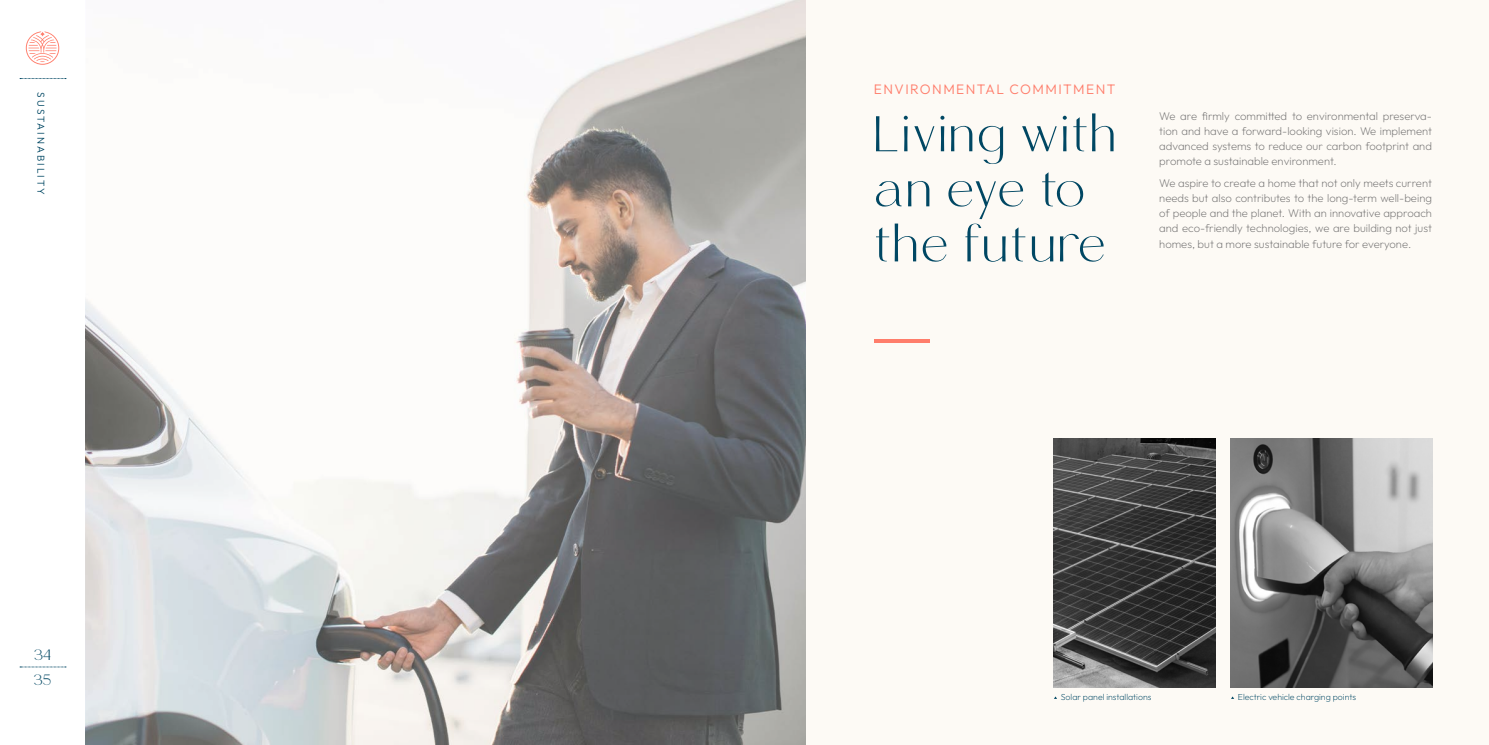
<style>
.page{position:relative;width:1489px;height:745px;background:#fff}
.page>*{position:absolute;margin:0;border:0;box-sizing:border-box;transform-origin:0 0}
.t1{font:200 50px/55px "BROLIMO";letter-spacing:.05em;color:#004763}
.t2{font:200 15px/25px "BROLIMO";color:#004763}
.t3{font:100 13.75px "Outfit";letter-spacing:.105em;color:#ff7d6b}
.t4{font:100 11.25px/15px "Outfit";color:#706f6f;text-align:justify}
.t5{font:100 10px "Outfit";letter-spacing:.205em;color:#004763}
.t6{font:100 8.75px "Outfit";color:#004763}
</style>
<div class="page">
<div style="left:0;top:0;width:1488px;height:744px;background:#fdfaf5"></div>
<div style="left:0;top:0;width:85px;height:744px;background:#fff"></div>
<svg style="left:26px;top:31px;width:33px;height:34px"></svg>
<svg style="left:20px;top:666px;width:46px;height:1px"></svg>
<svg style="left:20px;top:78px;width:46px;height:1px"></svg>
<img style="left:85px;top:0;width:721px;height:744px">
<svg style="left:874px;top:339px;width:55px;height:3px"></svg>
<img style="left:1053px;top:438px;width:162px;height:249px">
<img style="left:1230px;top:438px;width:201px;height:249px">
<p class="t5" style="left:47px;top:92px;width:103px;rotate:90deg">SUSTAINABILITY</p>
<h2 class="t2" style="left:34px;top:642px;width:19px">34<br>35</h2>
<p class="t3" style="left:874px;top:81px;width:243px">ENVIRONMENTAL COMMITMENT</p>
<h1 class="t1" style="left:874px;top:108px;width:243px">Living with an eye to the future</h1>
<p class="t4" style="left:1159px;top:109px;width:274px">We are firmly committed to environmental preserva&shy;tion and have a forward-looking vision. We implement advanced systems to reduce our carbon footprint and promote a sustainable environment.</p>
<p class="t4" style="left:1159px;top:176px;width:274px">We aspire to create a home that not only meets current needs but also contributes to the long-term well-being of people and the planet. With an innovative approach and eco-friendly technologies, we are building not just homes, but a more sustainable future for everyone.</p>
<p class="t6" style="left:1060px;top:692px;width:92px">Solar panel installations</p>
<p class="t6" style="left:1237px;top:692px;width:120px">Electric vehicle charging points</p>
</div>
